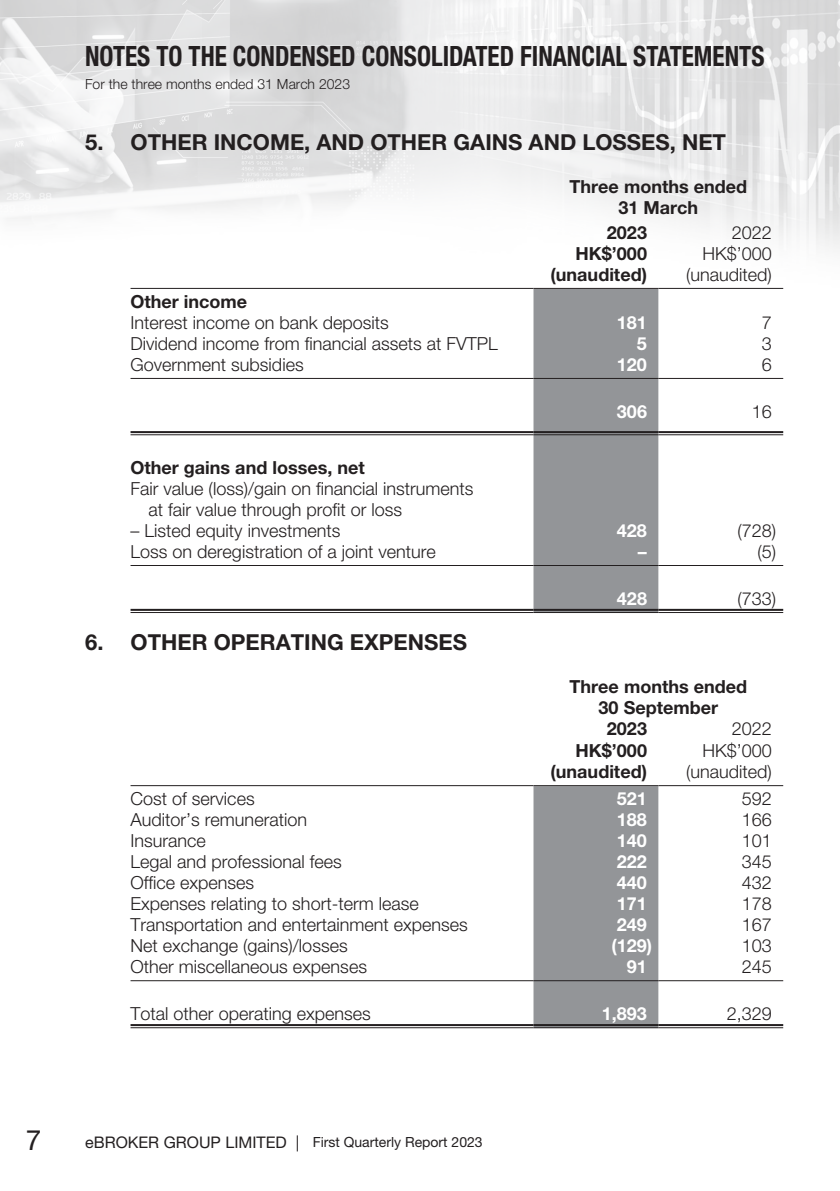
<style>
.page{position:relative;width:840px;height:1191px;background:#fff}
.page>*{position:absolute;margin:0;border:0;box-sizing:border-box;transform-origin:0 0}
.t1{font:700 condensed 28px "Helvetica Neue LT Std";color:#231f20;scale:.9 1}
.t2{font:28px "Helvetica Neue LT Std";color:#231f20}
.t3{font:700 22px "Helvetica Neue LT Std";color:#231f20}
.t4{font:300 18px/21px "Helvetica Neue LT Std";color:#231f20}
.t5{font:700 18px/21px "Helvetica Neue LT Std";color:#231f20;text-align:center}
.t6{font:700 18px "Helvetica Neue LT Std";color:#fff}
.t7{font:16px "Helvetica Neue LT Std";color:#231f20}
.t8{font:300 14px "Helvetica Neue LT Std";color:#231f20}
.t9{font:14px "Helvetica Neue LT Std";color:#231f20}
</style>
<div class="page">
<img style="left:0;top:0;width:839px;height:386px">
<div style="left:533px;top:289px;width:125px;height:323px;background:#939598"></div>
<hr style="left:130px;top:288px;width:403px;height:1px;background:#231f20">
<hr style="left:533px;top:288px;width:125px;height:1px;background:#231f20">
<hr style="left:658px;top:288px;width:124px;height:1px;background:#231f20">
<hr style="left:130px;top:378px;width:403px;height:1px;background:#231f20">
<hr style="left:533px;top:378px;width:125px;height:1px;background:#231f20">
<hr style="left:658px;top:378px;width:124px;height:1px;background:#231f20">
<hr style="left:130px;top:431px;width:403px;height:2px;background:#231f20">
<hr style="left:130px;top:434px;width:403px;height:1px;background:#231f20">
<hr style="left:533px;top:431px;width:125px;height:2px;background:#231f20">
<hr style="left:533px;top:434px;width:125px;height:1px;background:#231f20">
<hr style="left:658px;top:431px;width:124px;height:2px;background:#231f20">
<hr style="left:658px;top:434px;width:124px;height:1px;background:#231f20">
<hr style="left:130px;top:565px;width:403px;height:1px;background:#231f20">
<hr style="left:533px;top:565px;width:125px;height:1px;background:#231f20">
<hr style="left:658px;top:565px;width:124px;height:1px;background:#231f20">
<hr style="left:130px;top:609px;width:403px;height:2px;background:#231f20">
<hr style="left:130px;top:612px;width:403px;height:1px;background:#231f20">
<hr style="left:533px;top:609px;width:125px;height:2px;background:#231f20">
<hr style="left:533px;top:612px;width:125px;height:1px;background:#231f20">
<hr style="left:658px;top:609px;width:124px;height:2px;background:#231f20">
<hr style="left:658px;top:612px;width:124px;height:1px;background:#231f20">
<div style="left:533px;top:786px;width:125px;height:241px;background:#939598"></div>
<hr style="left:130px;top:785px;width:403px;height:1px;background:#231f20">
<hr style="left:533px;top:785px;width:125px;height:1px;background:#231f20">
<hr style="left:658px;top:785px;width:124px;height:1px;background:#231f20">
<hr style="left:130px;top:980px;width:403px;height:1px;background:#231f20">
<hr style="left:533px;top:980px;width:125px;height:1px;background:#231f20">
<hr style="left:658px;top:980px;width:124px;height:1px;background:#231f20">
<hr style="left:130px;top:1024px;width:403px;height:2px;background:#231f20">
<hr style="left:130px;top:1027px;width:403px;height:1px;background:#231f20">
<hr style="left:533px;top:1024px;width:125px;height:2px;background:#231f20">
<hr style="left:533px;top:1027px;width:125px;height:1px;background:#231f20">
<hr style="left:658px;top:1024px;width:124px;height:2px;background:#231f20">
<hr style="left:658px;top:1027px;width:124px;height:1px;background:#231f20">
<h1 class="t2" style="left:26px;top:1123px;width:17px">7</h1>
<h1 class="t1" style="left:85px;top:39px;width:755px">NOTES TO THE CONDENSED CONSOLIDATED FINANCIAL STATEMENTS</h1>
<p class="t8" style="left:85px;top:75px;width:266px">For the three months ended 31 March 2023</p>
<p class="t3" style="left:85px;top:129px;width:20px">5.</p>
<p class="t3" style="left:85px;top:629px;width:20px">6.</p>
<p class="t3" style="left:130px;top:129px;width:596px">OTHER INCOME, AND OTHER GAINS AND LOSSES, NET</p>
<p class="t5" style="left:569px;top:175px;width:179px">Three months ended<br>31 March</p>
<p class="t4" style="left:731px;top:221px;width:42px">2022</p>
<p class="t5" style="left:606px;top:221px;width:42px">2023</p>
<p class="t5" style="left:575px;top:242px;width:73px">HK ’$ 000</p>
<p class="t4" style="left:702px;top:242px;width:71px">HK ‘$ 000</p>
<p class="t5" style="left:550px;top:263px;width:98px">(unaudited)</p>
<p class="t4" style="left:685px;top:263px;width:87px">(unaudited(</p>
<p class="t5" style="left:130px;top:290px;width:118px">Other income</p>
<p class="t4" style="left:130px;top:311px;width:260px">Interest income on bank deposits</p>
<p class="t6" style="left:616px;top:311px;width:32px">181</p>
<p class="t4" style="left:761px;top:311px;width:12px">7</p>
<p class="t4" style="left:130px;top:332px;width:369px">Dividend income from financial assets at FVTPL</p>
<p class="t6" style="left:636px;top:332px;width:12px">5</p>
<p class="t4" style="left:761px;top:332px;width:12px">3</p>
<p class="t4" style="left:130px;top:353px;width:174px">Government subsidies</p>
<p class="t6" style="left:616px;top:353px;width:32px">120</p>
<p class="t4" style="left:761px;top:353px;width:12px">6</p>
<p class="t6" style="left:616px;top:400px;width:32px">306</p>
<p class="t4" style="left:751px;top:400px;width:22px">16</p>
<p class="t5" style="left:130px;top:456px;width:236px">Other gains and losses, net</p>
<p class="t4" style="left:148px;top:477px;width:326px;text-indent:-18px">Fair value (loss /) gain on financial instruments at fair value through profit or loss</p>
<p class="t4" style="left:130px;top:519px;width:211px">– Listed equity investments</p>
<p class="t6" style="left:616px;top:519px;width:32px">428</p>
<p class="t4" style="left:737px;top:519px;width:40px">)728(</p>
<p class="t4" style="left:130px;top:540px;width:307px">Loss on deregistration of a joint venture</p>
<p class="t6" style="left:637px;top:540px;width:10px">–</p>
<p class="t4" style="left:757px;top:540px;width:20px">(5)</p>
<p class="t6" style="left:616px;top:587px;width:32px">428</p>
<p class="t4" style="left:737px;top:587px;width:40px">)733(</p>
<p class="t3" style="left:130px;top:629px;width:338px">OTHER OPERATING EXPENSES</p>
<p class="t5" style="left:569px;top:675px;width:179px">Three months ended<br>30 September</p>
<p class="t4" style="left:731px;top:717px;width:42px">2022</p>
<p class="t5" style="left:606px;top:717px;width:42px">2023</p>
<p class="t5" style="left:575px;top:739px;width:73px">HK ’$ 000</p>
<p class="t4" style="left:702px;top:739px;width:71px">HK ‘$ 000</p>
<p class="t5" style="left:550px;top:760px;width:98px">(unaudited)</p>
<p class="t4" style="left:685px;top:760px;width:87px">(unaudited(</p>
<p class="t4" style="left:130px;top:787px;width:126px">Cost of services</p>
<p class="t6" style="left:616px;top:787px;width:32px">521</p>
<p class="t4" style="left:741px;top:787px;width:32px">592</p>
<p class="t4" style="left:130px;top:808px;width:178px">Auditor s’ remuneration</p>
<p class="t6" style="left:616px;top:808px;width:32px">188</p>
<p class="t4" style="left:741px;top:808px;width:32px">166</p>
<p class="t4" style="left:130px;top:829px;width:77px">Insurance</p>
<p class="t6" style="left:616px;top:829px;width:32px">140</p>
<p class="t4" style="left:741px;top:829px;width:32px">101</p>
<p class="t4" style="left:130px;top:850px;width:213px">Legal and professional fees</p>
<p class="t6" style="left:616px;top:850px;width:32px">222</p>
<p class="t4" style="left:741px;top:850px;width:32px">345</p>
<p class="t4" style="left:130px;top:871px;width:125px">Office expenses</p>
<p class="t6" style="left:616px;top:871px;width:32px">440</p>
<p class="t4" style="left:741px;top:871px;width:32px">432</p>
<p class="t4" style="left:130px;top:892px;width:290px">Expenses relating to short-term lease</p>
<p class="t6" style="left:616px;top:892px;width:32px">171</p>
<p class="t4" style="left:741px;top:892px;width:32px">178</p>
<p class="t4" style="left:130px;top:913px;width:339px">Transportation and entertainment expenses</p>
<p class="t6" style="left:616px;top:913px;width:32px">249</p>
<p class="t4" style="left:741px;top:913px;width:32px">167</p>
<p class="t4" style="left:130px;top:934px;width:219px">Net exchange (gains /) losses</p>
<p class="t6" style="left:611px;top:934px;width:42px">)129(</p>
<p class="t4" style="left:741px;top:934px;width:32px">103</p>
<p class="t4" style="left:130px;top:955px;width:238px">Other miscellaneous expenses</p>
<p class="t6" style="left:626px;top:955px;width:22px">91</p>
<p class="t4" style="left:741px;top:955px;width:32px">245</p>
<p class="t4" style="left:130px;top:1002px;width:242px">Total other operating expenses</p>
<p class="t6" style="left:601px;top:1002px;width:47px">1,893</p>
<p class="t4" style="left:726px;top:1002px;width:47px">2,329</p>
<p class="t7" style="left:85px;top:1132px;width:203px">eBROKER GROUP LIMITED</p>
<p class="t7" style="left:295px;top:1132px;width:5px">|</p>
<p class="t9" style="left:312px;top:1133px;width:171px">First Quarterly Report 2023</p>
</div>
